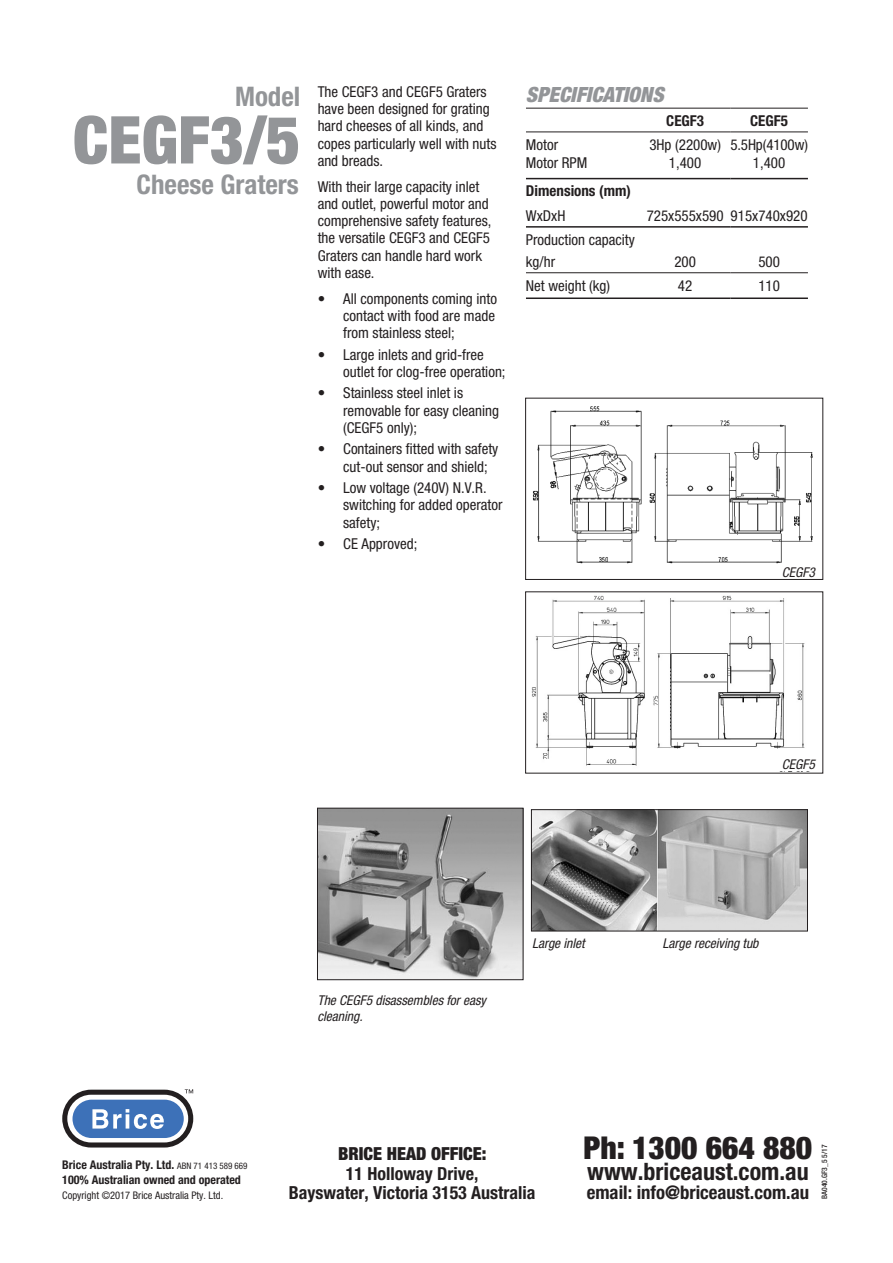
<style>
.page{position:relative;width:893px;height:1263px;background:#fff}
.page>*{position:absolute;margin:0;border:0;box-sizing:border-box;transform-origin:0 0}
.Product_Header{font:900 condensed 66px "Helvetica Neue";color:#939598}
.t1{font:900 condensed 31.5px "Helvetica Neue";color:#231f20}
.Product_Subhead{font:700 condensed 27px "Helvetica Neue";color:#939598}
.t2{font:700 condensed 24px "Helvetica Neue";color:#231f20}
.Spec_Header{font:italic 900 condensed 21px "Helvetica Neue";color:#939598}
.t3{font:700 condensed 18.75px "Helvetica Neue";color:#231f20}
.t4{font:700 condensed 18px/19.5px "Helvetica Neue";color:#231f20;text-align:center}
.t5{font:900 condensed 18px "Helvetica Neue";color:#231f20}
.Indent{font:condensed 15px/17.2px "Helvetica Neue";color:#231f20}
.Body_Text{font:condensed 15px/17.2px "Helvetica Neue";color:#231f20}
.Spec_Line_entry{font:condensed 15px/18px "Helvetica Neue";color:#231f20}
.Spec_Line_entry-2{font:700 condensed 15px "Helvetica Neue";color:#231f20}
.Spec_Subheader{font:condensed 15px "Helvetica Neue";color:#231f20}
.Spec_Section_end{font:condensed 15px "Helvetica Neue";color:#231f20}
.Caption_1{font:italic condensed 13.5px/15.8px "Helvetica Neue";color:#231f20}
.t6{font:700 condensed 12px/15px "Helvetica Neue";color:#231f20}
.t7{font:condensed 10.5px "Helvetica Neue";color:#231f20}
.t8{font:500 condensed 7.5px "Helvetica Neue";color:#231f20}
.s1{font-weight:400;font-size:9px}
</style>
<div class="page">
<img style="left:531px;top:595px;width:274px;height:171px">
<div style="left:775px;top:759px;width:45px;height:12px;background:#fff"></div>
<hr style="left:526px;top:108px;width:114px;height:1px;background:#231f20">
<hr style="left:640px;top:108px;width:90px;height:1px;background:#231f20">
<hr style="left:730px;top:108px;width:78px;height:1px;background:#231f20">
<hr style="left:526px;top:132px;width:114px;height:1px;background:#231f20">
<hr style="left:640px;top:132px;width:90px;height:1px;background:#231f20">
<hr style="left:730px;top:132px;width:78px;height:1px;background:#231f20">
<hr style="left:526px;top:178px;width:114px;height:1px;background:#231f20">
<hr style="left:640px;top:178px;width:90px;height:1px;background:#231f20">
<hr style="left:730px;top:178px;width:78px;height:1px;background:#231f20">
<hr style="left:526px;top:226px;width:114px;height:2px;background:#231f20">
<hr style="left:640px;top:226px;width:90px;height:2px;background:#231f20">
<hr style="left:730px;top:226px;width:78px;height:2px;background:#231f20">
<hr style="left:526px;top:272px;width:114px;height:1px;background:#231f20">
<hr style="left:640px;top:272px;width:90px;height:1px;background:#231f20">
<hr style="left:730px;top:272px;width:78px;height:1px;background:#231f20">
<hr style="left:526px;top:297px;width:114px;height:2px;background:#231f20">
<hr style="left:640px;top:297px;width:90px;height:2px;background:#231f20">
<hr style="left:730px;top:297px;width:78px;height:2px;background:#231f20">
<img style="left:533px;top:811px;width:273px;height:118px">
<div style="left:531px;top:809px;width:277px;height:122px;border:1px solid #231f20"></div>
<img style="left:532px;top:406px;width:281px;height:158px">
<div style="left:525px;top:398px;width:298px;height:182px;border:1px solid #231f20"></div>
<img style="left:319px;top:810px;width:202px;height:168px">
<div style="left:317px;top:808px;width:206px;height:172px;border:1px solid #231f20"></div>
<svg style="left:62px;top:1089px;width:131px;height:58px"></svg>
<p class="Body_Text" style="left:318px;top:83px;width:180px">The CEGF3 and CEGF5 Graters have been designed for grating hard cheeses of all kinds, and copes particularly well with nuts and breads.</p>
<p class="Body_Text" style="left:318px;top:178px;width:175px">With their large capacity inlet and outlet, powerful motor and comprehensive safety features, the versatile CEGF3 and CEGF5<br>Graters can handle hard work with ease.</p>
<p class="Indent" style="left:343px;top:290px;width:155px;text-indent:-26px">• All components coming into contact with food are made from stainless steel;</p>
<p class="Indent" style="left:343px;top:346px;width:164px;text-indent:-26px">• Large inlets and grid-free outlet for clog-free operation;</p>
<p class="Indent" style="left:343px;top:384px;width:157px;text-indent:-26px">• Stainless steel inlet is removable for easy cleaning (CEGF5 only);</p>
<p class="Indent" style="left:343px;top:440px;width:157px;text-indent:-26px">• Containers fitted with safety cut-out sensor and shield;</p>
<p class="Indent" style="left:343px;top:479px;width:161px;text-indent:-26px">• Low voltage (240V) N.V.R. switching for added operator safety;</p>
<p class="Indent" style="left:318px;top:535px;width:101px">• CE Approved;</p>
<p class="Product_Subhead" style="left:235px;top:80px;width:67px">Model</p>
<p class="Spec_Header" style="left:526px;top:82px;width:139px">SPECIFICATIONS</p>
<p class="Spec_Line_entry-2" style="left:666px;top:111px;width:39px">CEGF3</p>
<p class="Spec_Line_entry-2" style="left:750px;top:111px;width:39px">CEGF5</p>
<p class="Product_Header" style="left:73px;top:99px;width:229px">CEGF3/5</p>
<p class="Spec_Line_entry" style="left:526px;top:135px;width:63px">Motor<br>Motor RPM</p>
<p class="Spec_Line_entry" style="left:649px;top:135px;width:73px;text-align:center">3Hp (2200w)<br>1,400</p>
<p class="Spec_Line_entry" style="left:730px;top:135px;width:79px">5.5Hp(4100w)</p>
<p class="Spec_Line_entry" style="left:753px;top:153px;width:34px">1,400</p>
<p class="Product_Subhead" style="left:137px;top:168px;width:164px">Cheese Graters</p>
<p class="Spec_Line_entry-2" style="left:526px;top:182px;width:106px">Dimensions (mm)</p>
<p class="Spec_Line_entry" style="left:526px;top:206px;width:41px">WxDxH</p>
<p class="Spec_Line_entry" style="left:647px;top:206px;width:78px">725x555x590</p>
<p class="Spec_Line_entry" style="left:731px;top:206px;width:78px">915x740x920</p>
<p class="Spec_Subheader" style="left:526px;top:231px;width:110px">Production capacity</p>
<p class="Spec_Line_entry" style="left:526px;top:252px;width:31px">kg/hr</p>
<p class="Spec_Line_entry" style="left:674px;top:252px;width:23px">200</p>
<p class="Spec_Line_entry" style="left:758px;top:252px;width:23px">500</p>
<p class="Spec_Section_end" style="left:526px;top:277px;width:86px">Net weight (kg)</p>
<p class="Spec_Section_end" style="left:678px;top:277px;width:16px">42</p>
<p class="Spec_Section_end" style="left:758px;top:277px;width:23px">110</p>
<p class="Caption_1" style="left:782px;top:564px;width:34px">CEGF3</p>
<p class="Caption_1" style="left:782px;top:756px;width:34px">CEGF5</p>
<p class="Caption_1" style="left:317px;top:992px;width:170px">The CEGF5 disassembles for easy cleaning.</p>
<p class="Caption_1" style="left:532px;top:936px;width:54px">Large inlet</p>
<p class="Caption_1" style="left:663px;top:936px;width:97px">Large receiving tub</p>
<p class="t6" style="left:62px;top:1157px;width:187px">Brice Australia Pty. Ltd. <span class="s1">ABN 71 413 589 669<br></span>100% Australian owned and operated</p>
<p class="t7" style="left:62px;top:1189px;width:163px">Copyright ©2017 Brice Australia Pty. Ltd.</p>
<p class="t5" style="left:338px;top:1143px;width:150px">BRICE HEAD OFFICE:</p>
<p class="t4" style="left:289px;top:1163px;width:248px">11 Holloway Drive,<br>Bayswater, Victoria 3153 Australia</p>
<p class="t1" style="left:584px;top:1128px;width:230px">Ph: 1300 664 880</p>
<p class="t2" style="left:587px;top:1157px;width:223px">www.briceaust.com.au</p>
<p class="t3" style="left:587px;top:1181px;width:224px">email: info@briceaust.com.au</p>
<p class="t8" style="left:820px;top:1198px;width:55px;rotate:-90deg">BA040.GF3_5 5/17</p>
</div>
